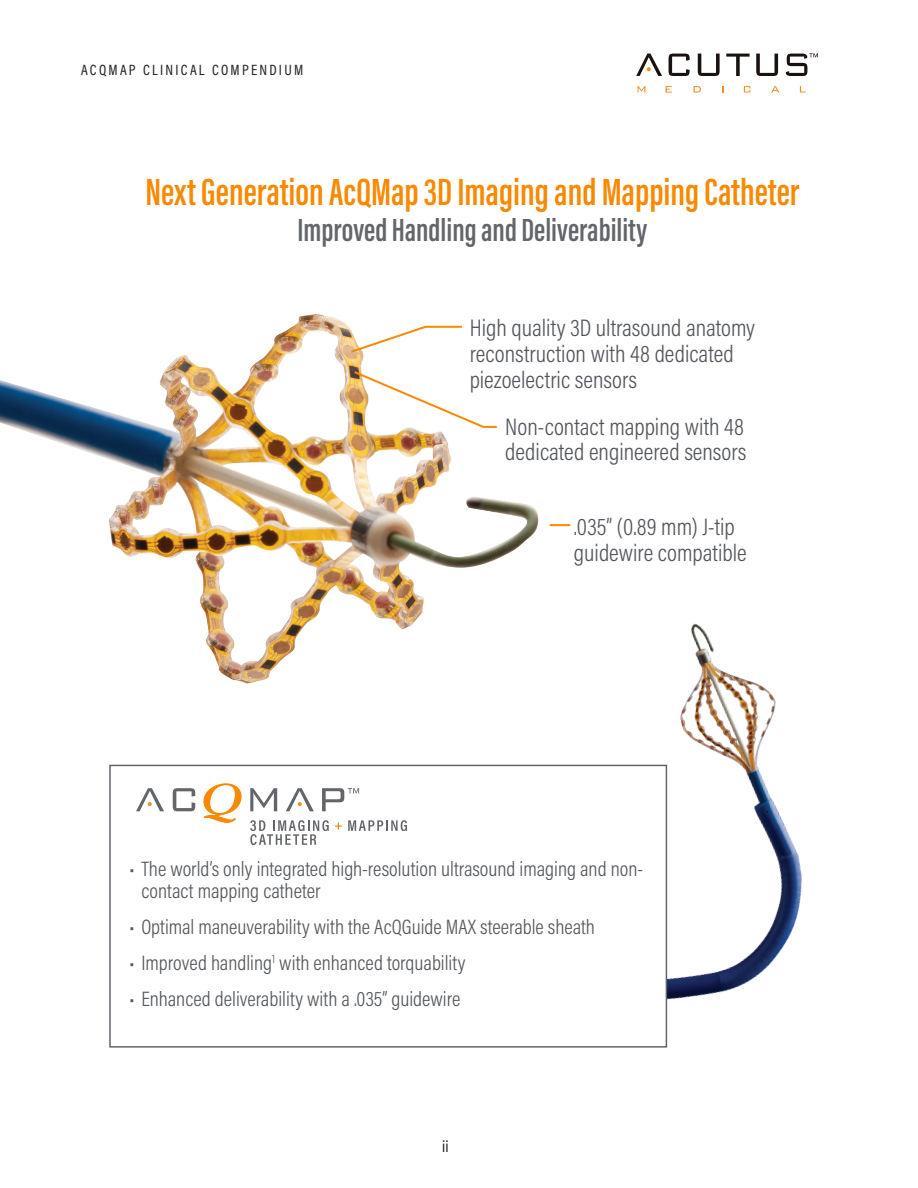
<style>
.page{position:relative;width:918px;height:1188px;background:#fff}
.page>*{position:absolute;margin:0;border:0;box-sizing:border-box;transform-origin:0 0}
._20pt_EXTRA_144{font:600 39px "Acumin Pro Extra Cond";color:#f88900}
._20pt_EXTRA_144-2{font:600 33px "Acumin Pro Extra Cond";color:#62656a}
._18pt_LIGHT{font:300 24.15px/25.8px "Acumin Pro Cond";color:#52555b}
._14_light{font:300 24.15px/25.8px "Acumin Pro Cond";color:#52555b}
.t1{font:300 21px/22.5px "Acumin Pro Cond";color:#52555b}
.t2{font:16.5px "Acumin Pro Cond";color:#231f20}
.t3{font:15px "Acumin Pro Cond";letter-spacing:.15em;color:#231f20}
</style>
<div class="page">
<svg style="left:638px;top:86px;width:7px;height:7px"></svg>
<svg style="left:666px;top:86px;width:6px;height:7px"></svg>
<svg style="left:694px;top:86px;width:7px;height:7px"></svg>
<svg style="left:744px;top:86px;width:6px;height:7px"></svg>
<svg style="left:771px;top:86px;width:8px;height:7px"></svg>
<svg style="left:800px;top:86px;width:6px;height:7px"></svg>
<svg style="left:669px;top:54px;width:21px;height:22px"></svg>
<svg style="left:698px;top:54px;width:22px;height:22px"></svg>
<svg style="left:726px;top:54px;width:24px;height:22px"></svg>
<svg style="left:756px;top:54px;width:22px;height:22px"></svg>
<svg style="left:636px;top:54px;width:26px;height:22px"></svg>
<svg style="left:786px;top:53px;width:32px;height:23px"></svg>
<img style="left:0;top:314px;width:567px;height:370px">
<svg style="left:349px;top:325px;width:115px;height:29px"></svg>
<svg style="left:352px;top:369px;width:147px;height:60px"></svg>
<hr style="left:550px;top:524px;width:20px;height:2px;background:#f88900">
<img style="left:521px;top:550px;width:281px;height:498px">
<div style="left:109px;top:765px;width:558px;height:283px;background:#fff;border:2px solid #62656a"></div>
<svg style="left:173px;top:788px;width:22px;height:23px"></svg>
<svg style="left:250px;top:788px;width:27px;height:23px"></svg>
<svg style="left:136px;top:788px;width:28px;height:23px"></svg>
<svg style="left:286px;top:788px;width:28px;height:23px"></svg>
<svg style="left:204px;top:783px;width:38px;height:40px"></svg>
<svg style="left:335px;top:823px;width:7px;height:7px"></svg>
<svg style="left:348px;top:820px;width:59px;height:11px"></svg>
<svg style="left:250px;top:820px;width:79px;height:25px"></svg>
<svg style="left:322px;top:788px;width:37px;height:23px"></svg>
<p class="t3" style="left:81px;top:60px;width:224px">ACQMAP CLINICAL COMPENDIUM</p>
<p class="_20pt_EXTRA_144" style="left:145px;top:168px;width:656px">Next Generation AcQMap 3D Imaging and Mapping Catheter</p>
<p class="_20pt_EXTRA_144-2" style="left:298px;top:210px;width:351px">Improved Handling and Deliverability</p>
<p class="_18pt_LIGHT" style="left:470px;top:315px;width:287px">High quality 3D ultrasound anatomy reconstruction with 48 dedicated piezoelectric sensors</p>
<p class="_18pt_LIGHT" style="left:505px;top:413px;width:243px">Non-contact mapping with 48 dedicated engineered sensors</p>
<p class="_14_light" style="left:574px;top:513px;width:174px">.035” (0.89 mm) J-tip guidewire compatible</p>
<p class="t1" style="left:142px;top:857px;width:503px;text-indent:-12px">• The world’s only integrated high-resolution ultrasound imaging and non&shy;contact mapping catheter</p>
<p class="t1" style="left:130px;top:915px;width:467px">• Optimal maneuverability with the AcQGuide MAX steerable sheath</p>
<p class="t1" style="left:130px;top:951px;width:338px">• Improved handling<sup>1</sup> with enhanced torquability</p>
<p class="t1" style="left:130px;top:987px;width:332px">• Enhanced deliverability with a .035” guidewire</p>
<p class="t2" style="left:442px;top:1136px;width:8px">ii</p>
</div>
